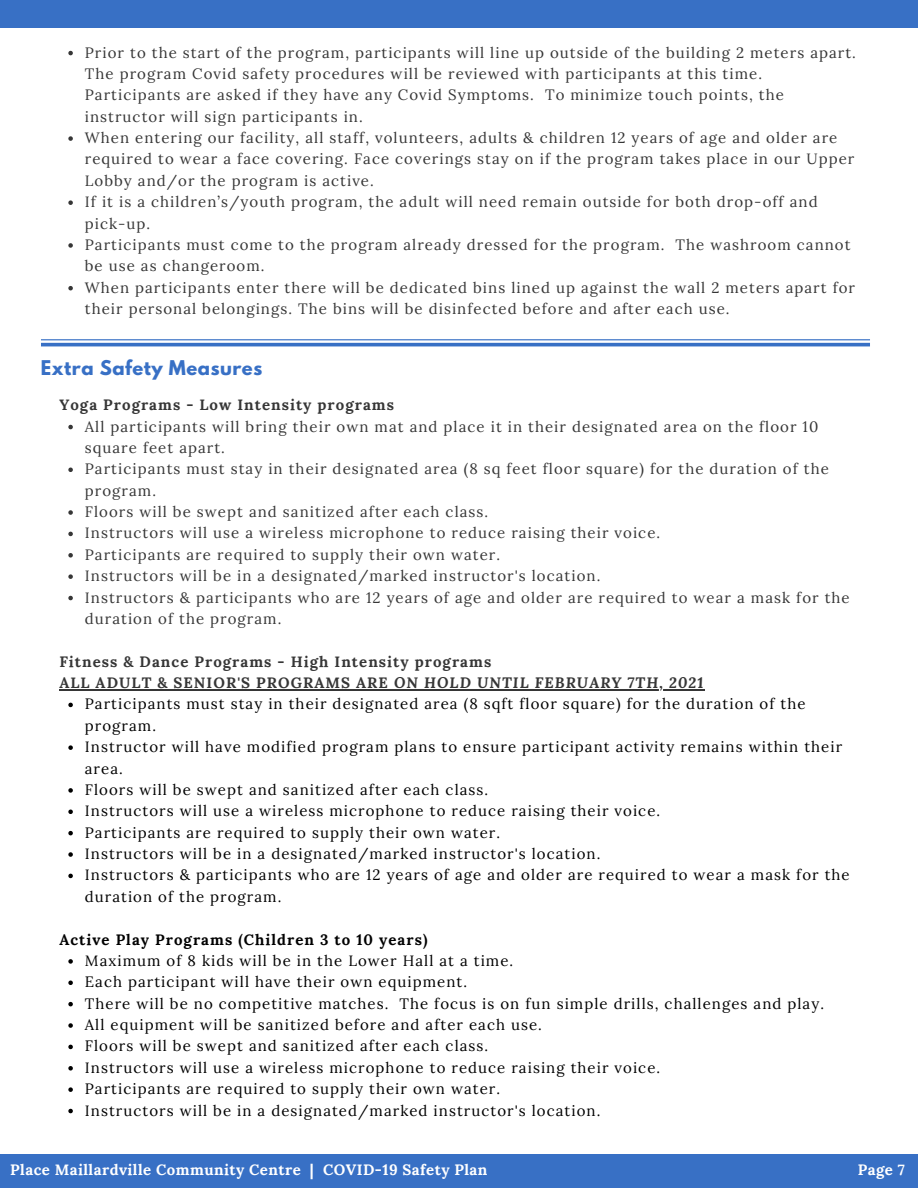
<style>
.page{position:relative;width:918px;height:1188px;background:#fff}
.page>*{position:absolute;margin:0;border:0;box-sizing:border-box;transform-origin:0 0}
.t1{font:700 18px "League Spartan";letter-spacing:.03em;color:#3870c5}
.t2{font:15px/21.3px "Lora";letter-spacing:.07em;color:#363636}
.t3{font:15px/21.3px "Lora";letter-spacing:.07em;color:#000}
.t4{font:700 15px "Lora";letter-spacing:.07em;color:#363636}
.t5{font:700 15px "Lora";letter-spacing:.03em;color:#fff}
.t6{font:700 15px "Lora";letter-spacing:.07em;color:#000}
.s1{font-style:italic}
</style>
<div class="page">
<div style="left:0;top:1154px;width:918px;height:34px;background:#3870c5"></div>
<div style="left:0;top:0;width:918px;height:28px;background:#3870c5"></div>
<svg style="left:68px;top:51px;width:5px;height:4px"></svg>
<svg style="left:68px;top:136px;width:5px;height:5px"></svg>
<svg style="left:68px;top:200px;width:5px;height:5px"></svg>
<svg style="left:68px;top:243px;width:5px;height:5px"></svg>
<svg style="left:68px;top:286px;width:5px;height:4px"></svg>
<hr style="left:41px;top:339px;width:829px;height:1px;background:#3870c5">
<hr style="left:41px;top:343px;width:829px;height:3px;background:#3870c5">
<svg style="left:68px;top:425px;width:5px;height:4px"></svg>
<svg style="left:68px;top:468px;width:5px;height:4px"></svg>
<svg style="left:68px;top:510px;width:5px;height:5px"></svg>
<svg style="left:68px;top:532px;width:5px;height:4px"></svg>
<svg style="left:68px;top:553px;width:5px;height:5px"></svg>
<svg style="left:68px;top:574px;width:5px;height:5px"></svg>
<svg style="left:68px;top:596px;width:5px;height:4px"></svg>
<svg style="left:68px;top:703px;width:5px;height:4px"></svg>
<svg style="left:68px;top:745px;width:5px;height:5px"></svg>
<svg style="left:68px;top:788px;width:5px;height:5px"></svg>
<svg style="left:68px;top:810px;width:5px;height:4px"></svg>
<svg style="left:68px;top:831px;width:5px;height:4px"></svg>
<svg style="left:68px;top:852px;width:5px;height:5px"></svg>
<svg style="left:68px;top:874px;width:5px;height:4px"></svg>
<svg style="left:68px;top:959px;width:5px;height:5px"></svg>
<svg style="left:68px;top:981px;width:5px;height:4px"></svg>
<svg style="left:68px;top:1002px;width:5px;height:4px"></svg>
<svg style="left:68px;top:1023px;width:5px;height:5px"></svg>
<svg style="left:68px;top:1045px;width:5px;height:4px"></svg>
<svg style="left:68px;top:1066px;width:5px;height:5px"></svg>
<svg style="left:68px;top:1087px;width:5px;height:5px"></svg>
<svg style="left:68px;top:1109px;width:5px;height:4px"></svg>
<hr style="left:59px;top:689px;width:335px;height:1px;background:#363636">
<hr style="left:394px;top:689px;width:310px;height:1px;background:#363636">
<p class="t2" style="left:85px;top:41px;width:773px">Prior to the start of the program, participants will line up outside of the building 2 meters apart.<br>The program Covid safety procedures will be reviewed with participants at this time.<br>Participants are asked if they have any Covid Symptoms. To minimize touch points, the instructor will sign participants in.</p>
<p class="t2" style="left:85px;top:127px;width:771px">When entering our facility, all staff, volunteers, adults &amp; children 12 years of age and older are required to wear a face covering. Face coverings stay on if the program takes place in our Upper<br>Lobby and/or the program is active.</p>
<p class="t2" style="left:85px;top:191px;width:734px">If it is a children’s/youth program, the adult will need remain outside for both drop-off and pick-up.</p>
<p class="t2" style="left:85px;top:234px;width:767px">Participants must come to the program already dressed for the program. The washroom cannot be use as changeroom.</p>
<p class="t2" style="left:85px;top:277px;width:772px">When participants enter there will be dedicated bins lined up against the wall 2 meters apart for their personal belongings. The bins will be disinfected before and after each use.</p>
<p class="t1" style="left:41px;top:359px;width:223px">Extra Safety Measures</p>
<p class="t4" style="left:59px;top:395px;width:336px">Yoga Programs - Low Intensity programs</p>
<p class="t2" style="left:85px;top:415px;width:735px">All participants will bring their own mat and place it in their designated area on the floor 10 square feet apart.</p>
<p class="t2" style="left:85px;top:458px;width:746px">Participants must stay in their designated area (8 sq feet floor square) for the duration of the program.</p>
<p class="t2" style="left:85px;top:501px;width:405px">Floors will be swept and sanitized after each class.</p>
<p class="t2" style="left:85px;top:522px;width:577px">Instructors will use a wireless microphone to reduce raising their voice.</p>
<p class="t2" style="left:85px;top:544px;width:417px">Participants are required to supply their own water.</p>
<p class="t2" style="left:85px;top:565px;width:517px">Instructors will be in a designated/marked instructor's location.</p>
<p class="t2" style="left:85px;top:586px;width:766px">Instructors &amp; participants who are 12 years of age and older are required to wear a mask for the duration of the program.</p>
<p class="t4" style="left:59px;top:652px;width:433px">Fitness &amp; Dance Programs - High Intensity programs</p>
<p class="t4" style="left:59px;top:673px;width:645px">ALL ADULT &amp; SENIOR'S PROGRAMS ARE <span class="s1">ON HOLD UNTIL FEBRUARY 7TH, 2021</span></p>
<p class="t3" style="left:85px;top:693px;width:722px">Participants must stay in their designated area (8 sqft floor square) for the duration of the program.</p>
<p class="t3" style="left:85px;top:736px;width:759px">Instructor will have modified program plans to ensure participant activity remains within their area.</p>
<p class="t3" style="left:85px;top:779px;width:405px">Floors will be swept and sanitized after each class.</p>
<p class="t3" style="left:85px;top:800px;width:577px">Instructors will use a wireless microphone to reduce raising their voice.</p>
<p class="t3" style="left:85px;top:822px;width:417px">Participants are required to supply their own water.</p>
<p class="t3" style="left:85px;top:843px;width:517px">Instructors will be in a designated/marked instructor's location.</p>
<p class="t3" style="left:85px;top:864px;width:766px">Instructors &amp; participants who are 12 years of age and older are required to wear a mask for the duration of the program.</p>
<p class="t6" style="left:59px;top:929px;width:370px">Active Play Programs (Children 3 to 10 years)</p>
<p class="t3" style="left:85px;top:950px;width:430px">Maximum of 8 kids will be in the Lower Hall at a time.</p>
<p class="t3" style="left:85px;top:971px;width:384px">Each participant will have their own equipment.</p>
<p class="t3" style="left:85px;top:993px;width:741px">There will be no competitive matches. The focus is on fun simple drills, challenges and play.</p>
<p class="t3" style="left:85px;top:1014px;width:459px">All equipment will be sanitized before and after each use.</p>
<p class="t3" style="left:85px;top:1035px;width:405px">Floors will be swept and sanitized after each class.</p>
<p class="t3" style="left:85px;top:1057px;width:577px">Instructors will use a wireless microphone to reduce raising their voice.</p>
<p class="t3" style="left:85px;top:1078px;width:417px">Participants are required to supply their own water.</p>
<p class="t3" style="left:85px;top:1099px;width:517px">Instructors will be in a designated/marked instructor's location.</p>
<p class="t5" style="left:10px;top:1160px;width:479px">Place Maillardville Community Centre | COVID-19 Safety Plan</p>
<p class="t5" style="left:858px;top:1160px;width:49px">Page 7</p>
</div>
